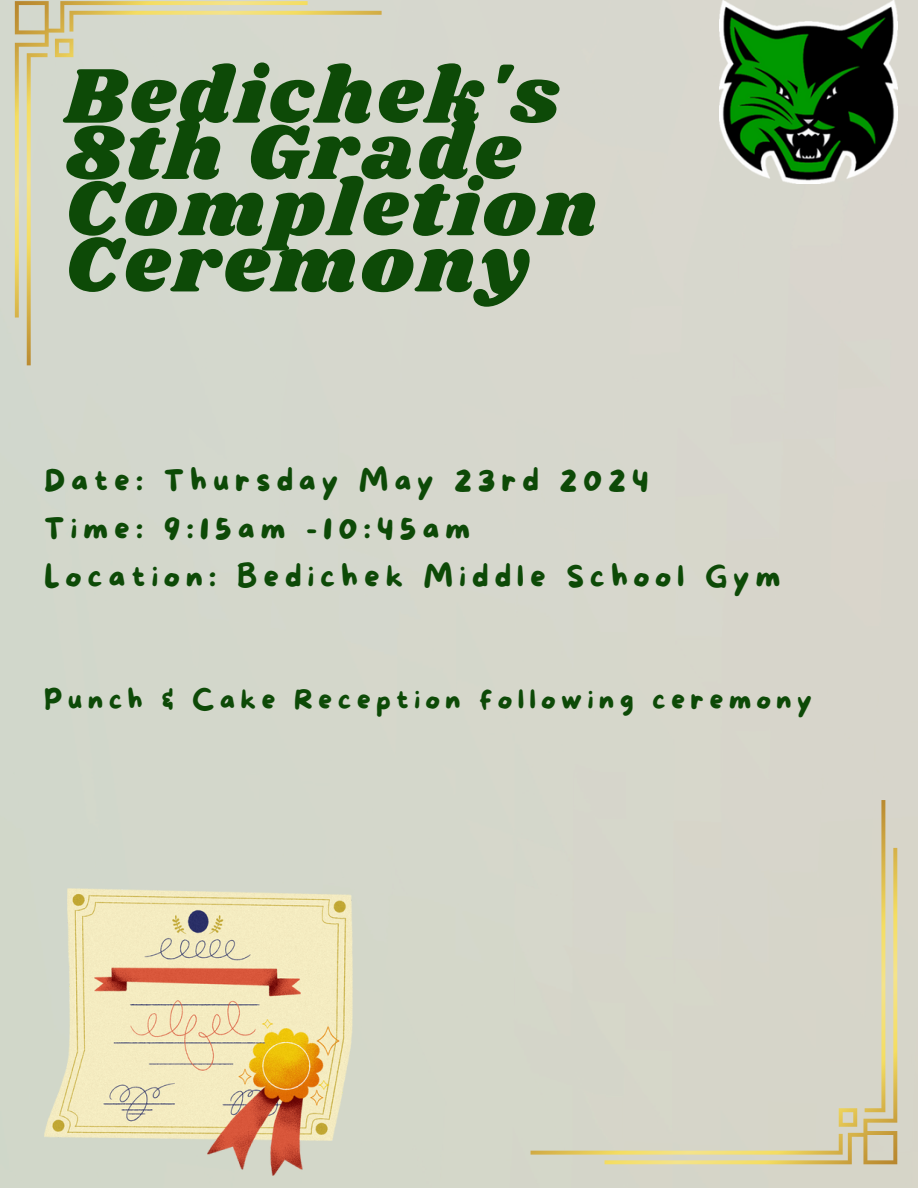
<style>
.page{position:relative;width:918px;height:1188px;background:#fff}
.page>*{position:absolute;margin:0;border:0;box-sizing:border-box;transform-origin:0 0}
.t1{font:80.25px/56.2px "Shrikhand";letter-spacing:.05em;color:#0d4a07}
.t2{font:30.75px "More Sugar";letter-spacing:.19em;color:#0d4a07}
.t3{font:27.75px "More Sugar";letter-spacing:.19em;color:#0d4a07}
</style>
<div class="page">
<img style="left:719px;top:0;width:178px;height:184px">
<img style="left:44px;top:888px;width:308px;height:287px">
<div style="left:15px;top:1px;width:293px;height:317px;background:#d4d8cd"></div>
<svg style="left:27px;top:53px;width:21px;height:312px;background:#d6d4b8"></svg>
<svg style="left:69px;top:11px;width:313px;height:21px;background:#d8d6b9"></svg>
<svg style="left:55px;top:39px;width:18px;height:18px"></svg>
<div style="left:605px;top:848px;width:292px;height:316px;background:#d6d5c9"></div>
<svg style="left:865px;top:800px;width:20px;height:312px;background:#d8d2b4"></svg>
<svg style="left:531px;top:1134px;width:312px;height:21px;background:#d9d4b4"></svg>
<svg style="left:839px;top:1108px;width:18px;height:19px"></svg>
<p class="t1" style="left:65px;top:71px;width:534px">Bedichek's<br>8th Grade<br>Completion<br>Ceremony</p>
<p class="t2" style="left:44px;top:464px;width:606px">Date: Thursday May 23rd 2024</p>
<p class="t2" style="left:44px;top:512px;width:428px">Time: 9:15am -10:45am</p>
<p class="t2" style="left:44px;top:560px;width:738px">Location: Bedichek Middle School Gym</p>
<p class="t3" style="left:44px;top:684px;width:769px">Punch &amp; Cake Reception following ceremony</p>
</div>
